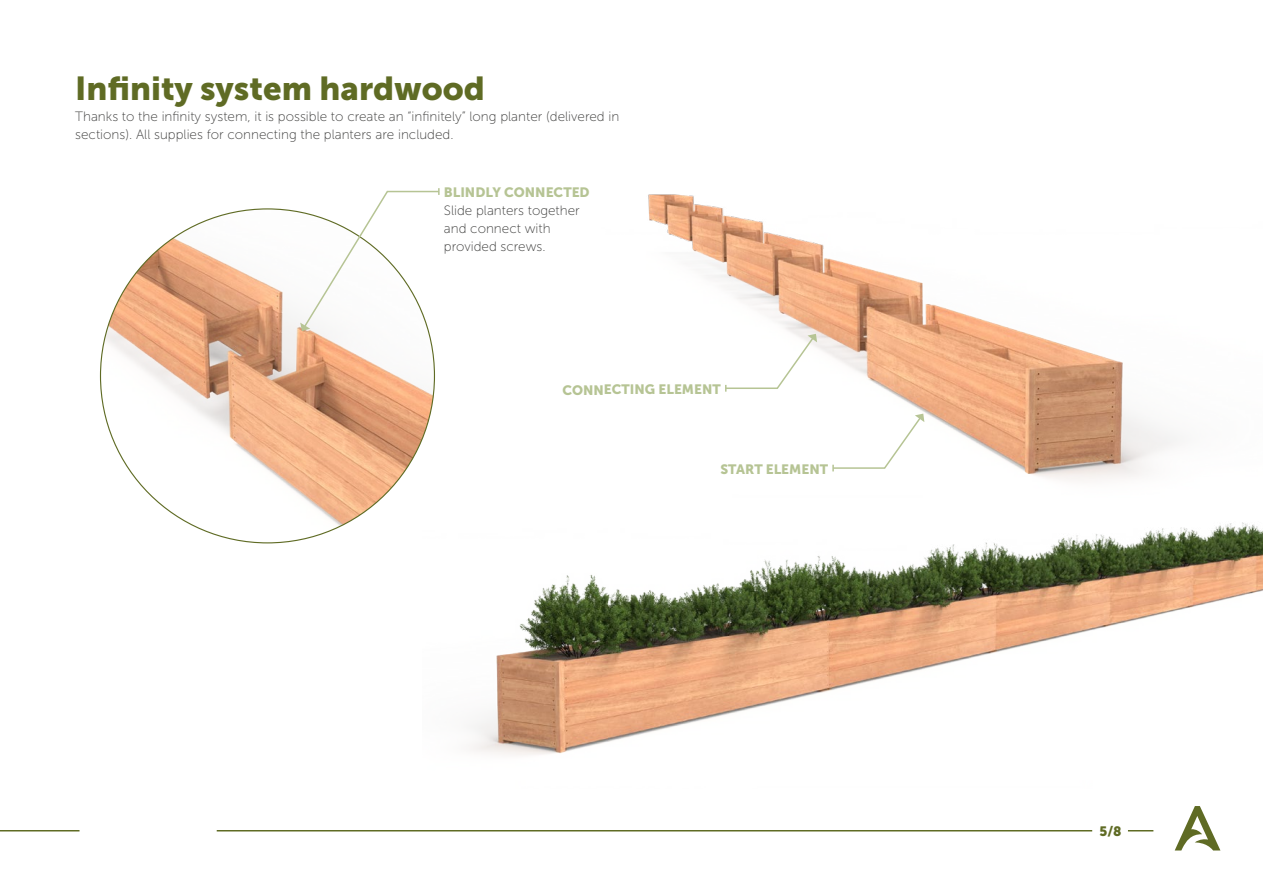
<style>
.page{position:relative;width:1263px;height:893px;background:#fff}
.page>*{position:absolute;margin:0;border:0;box-sizing:border-box;transform-origin:0 0}
.t1{font:33px "Museo Sans 900";color:#5f6b24}
.t2{font:13.5px/18px "Museo Sans 100";color:#3c3c3b}
.t3{font:13.5px "Museo Sans 900";color:#b6c494}
.t4{font:13.5px "Museo Sans 900";color:#5f6b24}
</style>
<div class="page">
<svg style="left:1175px;top:806px;width:45px;height:44px"></svg>
<svg style="left:1128px;top:830px;width:25px;height:1px"></svg>
<hr style="left:0;top:830px;width:80px;height:1px;background:#5f6b24">
<hr style="left:217px;top:830px;width:875px;height:1px;background:#5f6b24">
<img style="left:100px;top:209px;width:334px;height:334px;border-radius:167px">
<svg style="left:300px;top:188px;width:140px;height:143px"></svg>
<img style="left:648px;top:194px;width:530px;height:287px">
<svg style="left:724px;top:334px;width:93px;height:58px"></svg>
<svg style="left:832px;top:414px;width:92px;height:57px"></svg>
<img style="left:471px;top:522px;width:792px;height:233px">
<h1 class="t1" style="left:75px;top:70px;width:411px">Infinity system hardwood</h1>
<p class="t2" style="left:75px;top:107px;width:545px">Thanks to the infinity system, it is possible to create an “infinitely” long planter (delivered in sections). All supplies for connecting the planters are included.</p>
<p class="t3" style="left:444px;top:185px;width:147px">BLINDLY CONNECTED</p>
<p class="t2" style="left:444px;top:202px;width:137px">Slide planters together and connect with provided screws.</p>
<p class="t3" style="left:562px;top:382px;width:160px">CONNECTING ELEMENT</p>
<p class="t3" style="left:720px;top:462px;width:109px">START ELEMENT</p>
<p class="t4" style="left:1099px;top:823px;width:24px">5/8</p>
</div>
